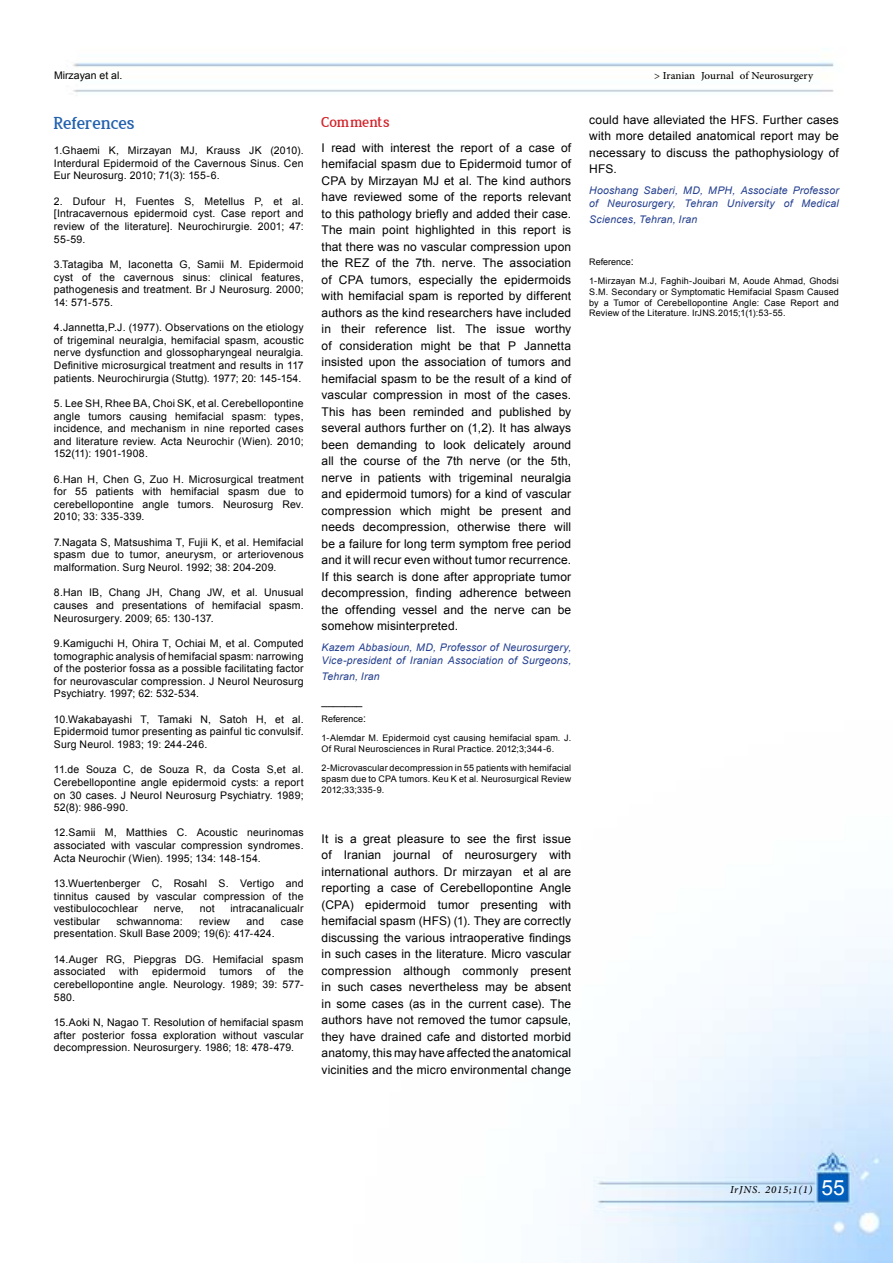
<style>
.page{position:relative;width:893px;height:1263px;background:#fff}
.page>*{position:absolute;margin:0;border:0;box-sizing:border-box;transform-origin:0 0}
.t1{font:700 18px "Jura";letter-spacing:-.025em;color:#2261ae}
.t2{font:15px "Adobe Arabic";color:#000}
.t3{font:italic 15px "Adobe Arabic";letter-spacing:.05em;color:#000}
.t4{font:700 15px "Jura";color:#d2232a}
.t5{font:12px/16.5px "Arial";letter-spacing:.01em;color:#000;text-align:justify}
.t6{font:10.5px/12.6px "Arial";letter-spacing:.015em;color:#000;text-align:justify}
.t7{font:italic 10.5px/12.6px "Arial";letter-spacing:.015em;color:#25408f}
.t8{font:9px/19.4px "Arial";letter-spacing:.02em;color:#000}
.s1{font-size:10.5px}
.s2{font-family:"Arial";font-style:normal;font-size:21px;color:#fffffe}
</style>
<div class="page">
<img style="left:73px;top:61px;width:820px;height:1202px">
<p class="t6" style="left:54px;top:69px;width:70px">Mirzayan et al.</p>
<h1 class="t1" style="left:54px;top:114px;width:83px">References</h1>
<p class="t6" style="left:54px;top:144px;width:251px">1.Ghaemi K, Mirzayan MJ, Krauss JK (2010).<br>Interdural Epidermoid of the Cavernous Sinus. Cen Eur Neurosurg. 2010; 71(3): 155-6.</p>
<p class="t6" style="left:54px;top:195px;width:251px">2. Dufour H, Fuentes S, Metellus P, et al. [Intracavernous epidermoid cyst. Case report and review of the literature]. Neurochirurgie. 2001; 47:<br>55-59.</p>
<p class="t6" style="left:54px;top:258px;width:251px">3.Tatagiba M, Iaconetta G, Samii M. Epidermoid cyst of the cavernous sinus: clinical features, pathogenesis and treatment. Br J Neurosurg. 2000; 14: 571-575.</p>
<p class="t6" style="left:54px;top:321px;width:251px">4.Jannetta,P.J. (1977). Observations on the etiology of trigeminal neuralgia, hemifacial spasm, acoustic nerve dysfunction and glossopharyngeal neuralgia.<br>Definitive microsurgical treatment and results in 117 patients. Neurochirurgia (Stuttg). 1977; 20: 145-154.</p>
<p class="t6" style="left:54px;top:397px;width:251px">5. Lee SH, Rhee BA, Choi SK, et al. Cerebellopontine angle tumors causing hemifacial spasm: types, incidence, and mechanism in nine reported cases and literature review. Acta Neurochir (Wien). 2010; 152(11): 1901-1908.</p>
<p class="t6" style="left:54px;top:473px;width:251px">6.Han H, Chen G, Zuo H. Microsurgical treatment for 55 patients with hemifacial spasm due to cerebellopontine angle tumors. Neurosurg Rev.<br>2010; 33: 335-339.</p>
<p class="t6" style="left:54px;top:536px;width:251px">7.Nagata S, Matsushima T, Fujii K, et al. Hemifacial spasm due to tumor, aneurysm, or arteriovenous malformation. Surg Neurol. 1992; 38: 204-209.</p>
<p class="t6" style="left:54px;top:586px;width:251px">8.Han IB, Chang JH, Chang JW, et al. Unusual causes and presentations of hemifacial spasm.<br>Neurosurgery. 2009; 65: 130-137.</p>
<p class="t6" style="left:54px;top:637px;width:251px">9.Kamiguchi H, Ohira T, Ochiai M, et al. Computed tomographic analysis of hemifacial spasm: narrowing of the posterior fossa as a possible facilitating factor for neurovascular compression. J Neurol Neurosurg Psychiatry. 1997; 62: 532-534.</p>
<p class="t6" style="left:54px;top:713px;width:251px">10.Wakabayashi T, Tamaki N, Satoh H, et al.<br>Epidermoid tumor presenting as painful tic convulsif.<br>Surg Neurol. 1983; 19: 244-246.</p>
<p class="t6" style="left:54px;top:763px;width:251px">11.de Souza C, de Souza R, da Costa S,et al.<br>Cerebellopontine angle epidermoid cysts: a report on 30 cases. J Neurol Neurosurg Psychiatry. 1989; 52(8): 986-990.</p>
<p class="t6" style="left:54px;top:826px;width:251px">12.Samii M, Matthies C. Acoustic neurinomas associated with vascular compression syndromes.<br>Acta Neurochir (Wien). 1995; 134: 148-154.</p>
<p class="t6" style="left:54px;top:877px;width:251px">13.Wuertenberger C, Rosahl S. Vertigo and tinnitus caused by vascular compression of the vestibulocochlear</p>
<p class="t6" style="left:154px;top:902px;width:32px">nerve,</p>
<p class="t6" style="left:200px;top:902px;width:16px">not</p>
<p class="t6" style="left:230px;top:902px;width:75px">intracanalicualr</p>
<p class="t6" style="left:54px;top:915px;width:48px">vestibular</p>
<p class="t6" style="left:117px;top:915px;width:68px">schwannoma:</p>
<p class="t6" style="left:199px;top:915px;width:32px">review</p>
<p class="t6" style="left:247px;top:915px;width:19px">and</p>
<p class="t6" style="left:281px;top:915px;width:24px">case</p>
<p class="t6" style="left:54px;top:927px;width:222px">presentation. Skull Base 2009; 19(6): 417-424.</p>
<p class="t6" style="left:54px;top:953px;width:251px">14.Auger RG, Piepgras DG. Hemifacial spasm associated</p>
<p class="t6" style="left:119px;top:965px;width:21px">with</p>
<p class="t6" style="left:152px;top:965px;width:55px">epidermoid</p>
<p class="t6" style="left:219px;top:965px;width:35px">tumors</p>
<p class="t6" style="left:266px;top:965px;width:10px">of</p>
<p class="t6" style="left:54px;top:965px;width:251px;text-indent:235px">the cerebellopontine angle. Neurology. 1989; 39: 577- 580.</p>
<p class="t6" style="left:54px;top:1016px;width:251px">15.Aoki N, Nagao T. Resolution of hemifacial spasm after posterior fossa exploration without vascular decompression. Neurosurgery. 1986; 18: 478-479.</p>
<h2 class="t4" style="left:322px;top:114px;width:70px">Comments</h2>
<p class="t5" style="left:322px;top:139px;width:251px">I read with interest the report of a case of hemifacial spasm due to Epidermoid tumor of CPA by Mirzayan MJ et al. The kind authors have reviewed some of the reports relevant to this pathology briefly and added their case.<br>The main point highlighted in this report is that there was no vascular compression upon the REZ of the 7th. nerve. The association of CPA tumors, especially the epidermoids with hemifacial spam is reported by different authors as the kind researchers have included in their reference list. The issue worthy of consideration might be that P Jannetta insisted upon the association of tumors and hemifacial spasm to be the result of a kind of vascular compression in most of the cases.<br>This has been reminded and published by several authors further on (1,2). It has always been demanding to look delicately around all the course of the 7th nerve (or the 5th, nerve in patients with trigeminal neuralgia and epidermoid tumors) for a kind of vascular compression which might be present and needs decompression, otherwise there will be a failure for long term symptom free period and it will recur even without tumor recurrence.<br>If this search is done after appropriate tumor decompression, finding adherence between the offending vessel and the nerve can be somehow misinterpreted.</p>
<p class="t7" style="left:322px;top:641px;width:251px">Kazem Abbasioun, MD, Professor of Neurosurgery,<br>Vice-president of Iranian Association of Surgeons,</p>
<p class="t7" style="left:322px;top:670px;width:60px">Tehran, Iran</p>
<p class="t6" style="left:322px;top:695px;width:42px">_______</p>
<p class="t8" style="left:322px;top:709px;width:251px">Reference<span class="s1">:<br></span>1-Alemdar M. Epidermoid cyst causing hemifacial spam. J.</p>
<p class="t8" style="left:322px;top:739px;width:251px">Of Rural Neurosciences in Rural Practice. 2012;3;344-6.<br>2-Microvascular decompression in 55 patients with hemifacial</p>
<p class="t8" style="left:322px;top:773px;width:251px;line-height:10.8px">spasm due to CPA tumors. Keu K et al. Neurosurgical Review<br>2012;33;335-9.</p>
<p class="t5" style="left:322px;top:830px;width:251px">It is a great pleasure to see the first issue of Iranian journal of neurosurgery with international authors. Dr mirzayan et al are reporting a case of Cerebellopontine Angle (CPA) epidermoid tumor presenting with hemifacial spasm (HFS) (1). They are correctly discussing the various intraoperative findings in such cases in the literature. Micro vascular compression although commonly present in such cases nevertheless may be absent in some cases (as in the current case). The authors have not removed the tumor capsule, they have drained cafe and distorted morbid anatomy, this may have affected the anatomical vicinities and the micro environmental change</p>
<h2 class="t2" style="left:654px;top:65px;width:160px">&gt; Iranian Journal of Neurosurgery</h2>
<p class="t5" style="left:589px;top:111px;width:251px">could have alleviated the HFS. Further cases with more detailed anatomical report may be necessary to discuss the pathophysiology of HFS.</p>
<p class="t7" style="left:589px;top:184px;width:251px">Hooshang Saberi, MD, MPH, Associate Professor of Neurosurgery, Tehran University of Medical</p>
<p class="t7" style="left:589px;top:213px;width:109px">Sciences, Tehran, Iran</p>
<p class="t8" style="left:589px;top:252px;width:251px">Reference<span class="s1">:<br></span>1-Mirzayan M.J, Faghih-Jouibari M, Aoude Ahmad, Ghodsi</p>
<p class="t8" style="left:589px;top:286px;width:251px;line-height:10.8px;text-align:justify">S.M. Secondary or Symptomatic Hemifacial Spasm Caused by a Tumor of Cerebellopontine Angle: Case Report and Review of the Literature. IrJNS.2015;1(1):53-55.</p>
<h2 class="t3" style="left:730px;top:1179px;width:116px">IrJNS. 2015;1(1) <span class="s2">55</span></h2>
</div>
